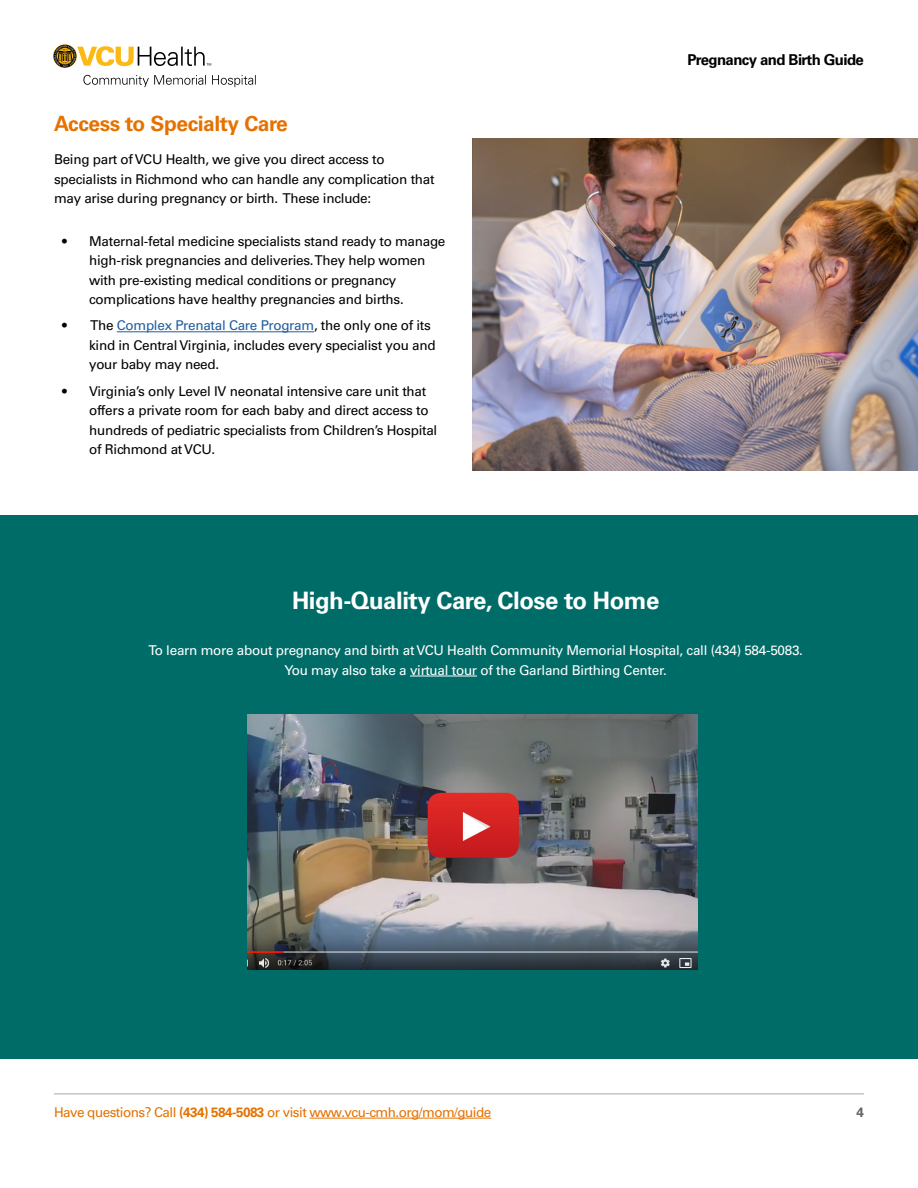
<style>
.page{position:relative;width:918px;height:1188px;background:#fff}
.page>*{position:absolute;margin:0;border:0;box-sizing:border-box;transform-origin:0 0}
.CTA{font:700 24px "Univers";letter-spacing:-.02em;color:#fff}
.Section_Header{font:700 21px "Univers";letter-spacing:-.02em;color:#e57200}
.t1{font:700 15px "Univers";letter-spacing:-.04em;color:#000}
.Body{font:13.5px/19.5px "Univers";letter-spacing:-.02em;color:#000}
.Body-2{font:13.5px/19.5px "Univers";letter-spacing:-.02em;color:#fff;text-align:center}
.t2{font:13.5px "Univers";letter-spacing:-.04em;color:#e57200}
.t3{font:700 13.5px "Univers";color:#63656a}
.s1{color:#215e9e}
.s2{font-weight:700}
</style>
<div class="page">
<hr style="left:310px;top:1118px;width:181px;height:1px;background:#e57200">
<hr style="left:54px;top:1094px;width:810px;height:1px;background:#a7a8aa">
<svg style="left:53px;top:45px;width:203px;height:42px"></svg>
<div style="left:0;top:515px;width:918px;height:543px;background:#006c68"></div>
<hr style="left:410px;top:676px;width:67px;height:1px;background:#fff">
<img style="left:247px;top:714px;width:451px;height:255px">
<img style="left:428px;top:793px;width:91px;height:65px">
<hr style="left:117px;top:331px;width:197px;height:1px;background:#215e9e">
<img style="left:472px;top:138px;width:446px;height:333px">
<p class="Section_Header" style="left:54px;top:112px;width:235px">Access to Specialty Care</p>
<p class="Body" style="left:54px;top:150px;width:382px">Being part of VCU Health, we give you direct access to specialists in Richmond who can handle any complication that may arise during pregnancy or birth. These include:</p>
<p class="Body" style="left:89px;top:231px;width:358px;text-indent:-27px">• Maternal-fetal medicine specialists stand ready to manage high-risk pregnancies and deliveries. They help women with pre-existing medical conditions or pregnancy complications have healthy pregnancies and births.</p>
<p class="Body" style="left:89px;top:316px;width:348px;text-indent:-27px">• The <span class="s1">Complex Prenatal Care Program</span>, the only one of its kind in Central Virginia, includes every specialist you and your baby may need.</p>
<p class="Body" style="left:89px;top:381px;width:350px;text-indent:-27px">• Virginia’s only Level IV neonatal intensive care unit that offers a private room for each baby and direct access to hundreds of pediatric specialists from Children’s Hospital of Richmond at VCU.</p>
<p class="t1" style="left:687px;top:51px;width:178px">Pregnancy and Birth Guide</p>
<p class="CTA" style="left:292px;top:586px;width:369px">High-Quality Care, Close to Home</p>
<p class="Body-2" style="left:148px;top:641px;width:656px">To learn more about pregnancy and birth at VCU Health Community Memorial Hospital, call (434) 584-5083.<br>You may also take a virtual tour of the Garland Birthing Center.</p>
<p class="t2" style="left:54px;top:1104px;width:439px">Have questions? Call <span class="s2">(434) 584-5083</span> or visit www.vcu-cmh.org/mom/guide</p>
<p class="t3" style="left:856px;top:1104px;width:9px">4</p>
</div>
